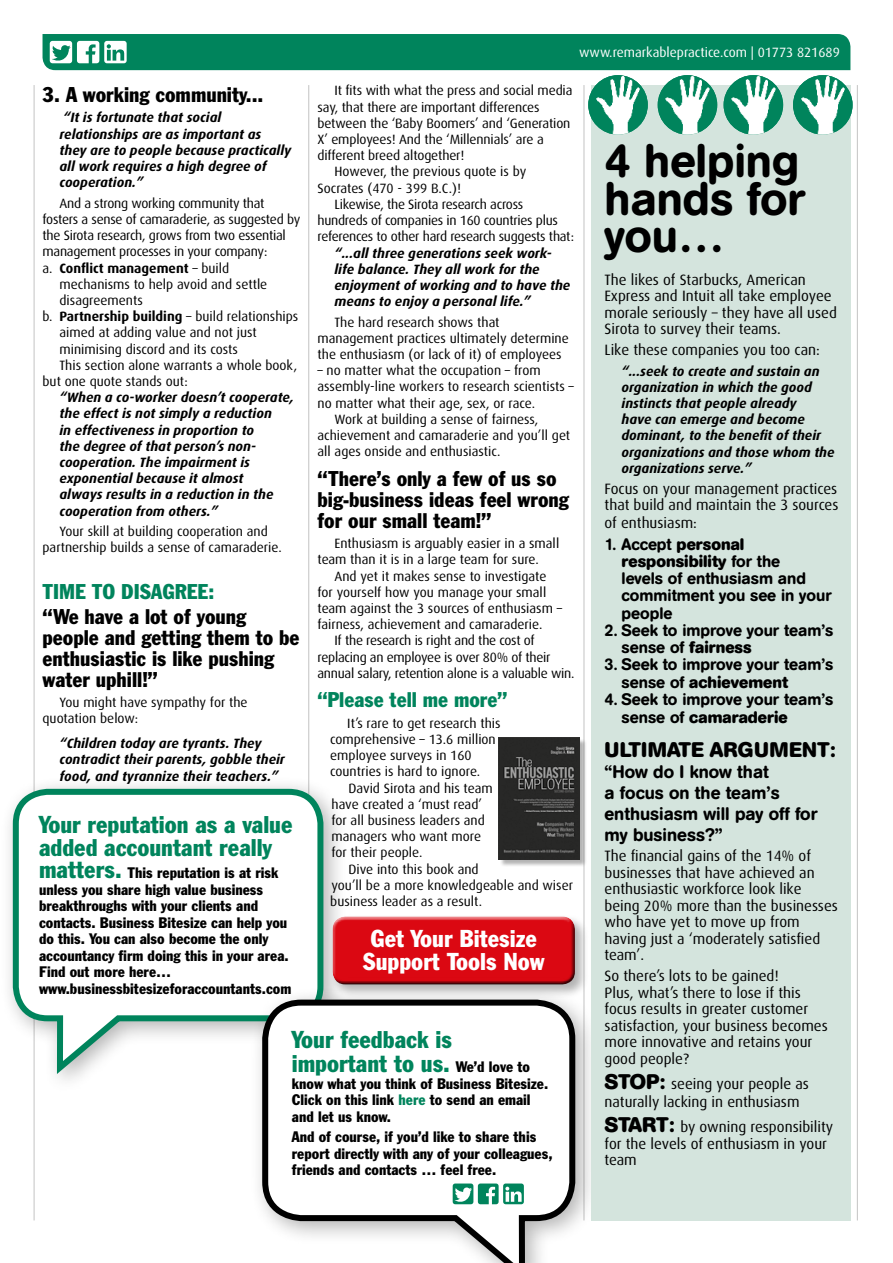
<style>
.page{position:relative;width:893px;height:1263px;background:#fff}
.page>*{position:absolute;margin:0;border:0;box-sizing:border-box;transform-origin:0 0}
.SUBHEAD2{font:500 46.5px/37.5px "AG Buch Rounded BQ";color:#000}
.SUBHEAD{font:condensed 24px/22.5px "Franklin Gothic BT";color:#00845c}
.SUBHEAD_SM{font:condensed 24px/22.5px "Franklin Gothic BT";color:#fff;text-align:center}
.SUBHEAD-2{font:condensed 21px/21px "Franklin Gothic BT";color:#000}
.SUBHEAD-3{font:condensed 21px "Franklin Gothic BT";color:#00845c}
.body2{font:700 21px "AG Buch Rounded BQ";letter-spacing:.01em;color:#000}
.SUBHEAD2-2{font:condensed 21px "Franklin Gothic BT";color:#00845c}
.body2-2{font:500 18px/21px "AG Buch Rounded BQ";color:#000}
.body2-3{font:500 16.5px/17.2px "AG Buch Rounded BQ";color:#000}
.body2-4{font:15px/16.5px "Dax";color:#000}
.SUBHEAD-4{font:condensed 15px/16.5px "Franklin Gothic BT";color:#000}
.SUBHEAD2-3{font:15px/16.5px "Dax";color:#000}
.body{font:13.5px/16.2px "Dax";letter-spacing:-.005em;color:#000}
.QUOTE{font:italic 700 13.5px/16.2px "Dax";color:#000}
.BULLIT{font:13.5px/16.2px "Dax";color:#000}
.t1{font:13.5px "Dax";color:#fff}
.s1{font-weight:700}
.s2{font-size:24px;color:#00845c}
.s3{font-size:15px;color:#000}
.s4{color:#00845c}
.s5{font-family:"AG Buch Rounded BQ";font-weight:700;font-size:21px}
</style>
<div class="page">
<hr style="left:308px;top:85px;width:1px;height:1135px;background:#c6c6c6">
<hr style="left:583px;top:85px;width:1px;height:1135px;background:#c6c6c6">
<hr style="left:34px;top:85px;width:1px;height:1135px;background:#c6c6c6">
<hr style="left:857px;top:85px;width:1px;height:1135px;background:#c6c6c6">
<div style="left:43px;top:34px;width:807px;height:36px;background:#00845c"></div>
<div style="left:0;top:776px;width:348px;height:320px;background:#000;opacity:.3"></div>
<svg style="left:10px;top:786px;width:316px;height:294px"></svg>
<div style="left:249px;top:986px;width:351px;height:277px;background:#000;opacity:.3"></div>
<svg style="left:259px;top:996px;width:319px;height:267px"></svg>
<svg style="left:453px;top:1183px;width:71px;height:21px"></svg>
<div style="left:592px;top:85px;width:259px;height:1135px;background:#d4e4dd"></div>
<img style="left:588px;top:75px;width:60px;height:60px;border-radius:30px">
<img style="left:658px;top:75px;width:59px;height:60px;border-radius:30px">
<img style="left:724px;top:75px;width:59px;height:60px;border-radius:30px">
<img style="left:793px;top:75px;width:60px;height:60px;border-radius:30px">
<div style="left:330px;top:914px;width:259px;height:85px;background:#000;opacity:.3"></div>
<div style="left:328px;top:911px;width:249px;height:70px;background:#fff;opacity:.75"></div>
<div style="left:331px;top:920px;width:248px;height:69px;background:#000;opacity:.75"></div>
<div style="left:500px;top:738px;width:88px;height:129px;background:#000;opacity:.3"></div>
<img style="left:499px;top:737px;width:80px;height:122px">
<p class="t1" style="left:579px;top:45px;width:262px">www.remarkablepractice.com | 01773 821689</p>
<p class="body" style="left:317px;top:83px;width:256px;text-indent:17px">It fits with what the press and social media say, that there are important differences between the ‘Baby Boomers’ and ‘Generation X’ employees! And the ‘Millennials’ are a different breed altogether!</p>
<p class="body" style="left:317px;top:164px;width:210px;text-indent:17px">However, the previous quote is by<br>Socrates (470 - 399 B.C.)!</p>
<p class="body" style="left:317px;top:196px;width:258px;text-indent:17px">Likewise, the Sirota research across hundreds of companies in 160 countries plus references to other hard research suggests that:</p>
<p class="QUOTE" style="left:334px;top:245px;width:237px">“...all three generations seek work&shy;life balance. They all work for the enjoyment of working and to have the means to enjoy a personal life.”</p>
<p class="body" style="left:317px;top:314px;width:253px;text-indent:17px">The hard research shows that management practices ultimately determine the enthusiasm (or lack of it) of employees</p>
<p class="body" style="left:317px;top:362px;width:258px">– no matter what the occupation – from assembly-line workers to research scientists – no matter what their age, sex, or race.</p>
<p class="body" style="left:317px;top:411px;width:254px;text-indent:17px">Work at building a sense of fairness, achievement and camaraderie and you’ll get all ages onside and enthusiastic.</p>
<p class="SUBHEAD-2" style="left:317px;top:467px;width:253px">“There’s only a few of us so big-business ideas feel wrong for our small team!”</p>
<p class="body" style="left:317px;top:535px;width:243px;text-indent:17px">Enthusiasm is arguably easier in a small team than it is in a large team for sure.</p>
<p class="body" style="left:317px;top:568px;width:246px;text-indent:17px">And yet it makes sense to investigate for yourself how you manage your small team against the 3 sources of enthusiasm – fairness, achievement and camaraderie.</p>
<p class="body" style="left:317px;top:633px;width:258px;text-indent:17px">If the research is right and the cost of replacing an employee is over 80% of their annual salary, retention alone is a valuable win.</p>
<p class="SUBHEAD-3" style="left:317px;top:686px;width:191px">“Please tell me more”</p>
<p class="body" style="left:330px;top:715px;width:172px;text-indent:17px">It’s rare to get research this comprehensive – 13.6 million employee surveys in 160 countries is hard to ignore.</p>
<p class="body" style="left:331px;top:780px;width:163px;text-indent:17px">David Sirota and his team have created a ‘must read’ for all business leaders and managers who want more for their people.</p>
<p class="body" style="left:330px;top:861px;width:244px;text-indent:18px">Dive into this book and<br>you’ll be a more knowledgeable and wiser business leader as a result.</p>
<p class="SUBHEAD_SM" style="left:363px;top:927px;width:183px">Get Your Bitesize<br>Support Tools Now</p>
<p class="SUBHEAD-2" style="left:43px;top:83px;width:222px">3. A working community...</p>
<p class="QUOTE" style="left:60px;top:110px;width:233px">“It is fortunate that social relationships are as important as they are to people because practically all work requires a high degree of cooperation.”</p>
<p class="body" style="left:43px;top:195px;width:259px;text-indent:17px">And a strong working community that fosters a sense of camaraderie, as suggested by the Sirota research, grows from two essential management processes in your company:</p>
<p class="BULLIT" style="left:60px;top:260px;width:209px;text-indent:-17px">a. <span class="s1">Conflict management</span> – build mechanisms to help avoid and settle disagreements</p>
<p class="BULLIT" style="left:60px;top:308px;width:240px;text-indent:-17px">b. <span class="s1">Partnership building</span> – build relationships aimed at adding value and not just minimising discord and its costs</p>
<p class="body" style="left:43px;top:357px;width:256px;text-indent:17px">This section alone warrants a whole book, but one quote stands out:</p>
<p class="QUOTE" style="left:60px;top:389px;width:236px">“When a co-worker doesn’t cooperate, the effect is not simply a reduction<br>in effectiveness in proportion to<br>the degree of that person’s non&shy;cooperation. The impairment is exponential because it almost<br>always results in a reduction in the cooperation from others.”</p>
<p class="body" style="left:43px;top:523px;width:241px;text-align:center">Your skill at building cooperation and partnership builds a sense of camaraderie.</p>
<p class="SUBHEAD2-2" style="left:43px;top:577px;width:173px">TIME TO DISAGREE:</p>
<p class="SUBHEAD-2" style="left:43px;top:605px;width:259px">“We have a lot of young people and getting them to be enthusiastic is like pushing water uphill!”</p>
<p class="body" style="left:43px;top:694px;width:207px;text-indent:17px">You might have sympathy for the quotation below:</p>
<p class="QUOTE" style="left:60px;top:735px;width:227px">“Children today are tyrants. They contradict their parents, gobble their food, and tyrannize their teachers.”</p>
<p class="SUBHEAD" style="left:39px;top:813px;width:255px">Your reputation as a value added accountant really</p>
<p class="SUBHEAD-4" style="left:39px;top:864px;width:254px"><span class="s2">matters.</span> This reputation is at risk unless you share high value business breakthroughs with your clients and contacts. Business Bitesize can help you do this. You can also become the only accountancy firm doing this in your area.<br>Find out more here… www.businessbitesizeforaccountants.com</p>
<p class="SUBHEAD" style="left:292px;top:1027px;width:240px;line-height:24px">Your feedback is important to us. <span class="s3">We’d love to</span></p>
<p class="SUBHEAD-4" style="left:292px;top:1074px;width:258px">know what you think of Business Bitesize.<br>Click on this link <span class="s4">here</span> to send an email and let us know.</p>
<p class="SUBHEAD-4" style="left:292px;top:1128px;width:262px">And of course, if you’d like to share this report directly with any of your colleagues, friends and contacts … feel free.</p>
<p class="SUBHEAD2" style="left:604px;top:143px;width:202px">4 helping hands for you…</p>
<p class="body2-4" style="left:604px;top:272px;width:234px">The likes of Starbucks, American Express and Intuit all take employee morale seriously – they have all used Sirota to survey their teams.</p>
<p class="body2-4" style="left:604px;top:342px;width:217px">Like these companies you too can:</p>
<p class="QUOTE" style="left:621px;top:363px;width:215px">“...seek to create and sustain an organization in which the good instincts that people already<br>have can emerge and become dominant, to the benefit of their organizations and those whom the organizations serve.”</p>
<p class="body2-4" style="left:604px;top:480px;width:235px">Focus on your management practices that build and maintain the 3 sources</p>
<p class="body2-4" style="left:604px;top:515px;width:94px">of enthusiasm:</p>
<p class="body2-3" style="left:621px;top:535px;width:212px;text-indent:-17px">1. Accept <span class="s1">personal responsibility</span> for the<br>levels of enthusiasm and commitment you see in your people</p>
<p class="body2-3" style="left:621px;top:622px;width:213px;text-indent:-17px">2. Seek to improve your team’s sense of <span class="s1">fairness</span></p>
<p class="body2-3" style="left:621px;top:656px;width:213px;text-indent:-17px">3. Seek to improve your team’s sense of <span class="s1">achievement</span></p>
<p class="body2-3" style="left:621px;top:690px;width:213px;line-height:18px;text-indent:-17px">4. Seek to improve your team’s sense of <span class="s1">camaraderie</span></p>
<p class="body2" style="left:604px;top:737px;width:232px">ULTIMATE ARGUMENT:</p>
<p class="body2-2" style="left:604px;top:761px;width:214px">“How do I know that<br>a focus on the team’s enthusiasm will pay off for my business?”</p>
<p class="body2-4" style="left:604px;top:848px;width:235px">The financial gains of the 14% of businesses that have achieved an enthusiastic workforce look like being 20% more than the businesses who have yet to move up from having just a ‘moderately satisfied team’.</p>
<p class="body2-4" style="left:604px;top:968px;width:225px">So there’s lots to be gained!<br>Plus, what’s there to lose if this focus results in greater customer satisfaction, your business becomes more innovative and retains your good people?</p>
<p class="SUBHEAD2-3" style="left:604px;top:1075px;width:206px;line-height:18px"><span class="s5">STOP:</span> seeing your people as naturally lacking in enthusiasm</p>
<p class="SUBHEAD2-3" style="left:604px;top:1119px;width:230px"><span class="s5">START:</span> by owning responsibility for the levels of enthusiasm in your team</p>
</div>
